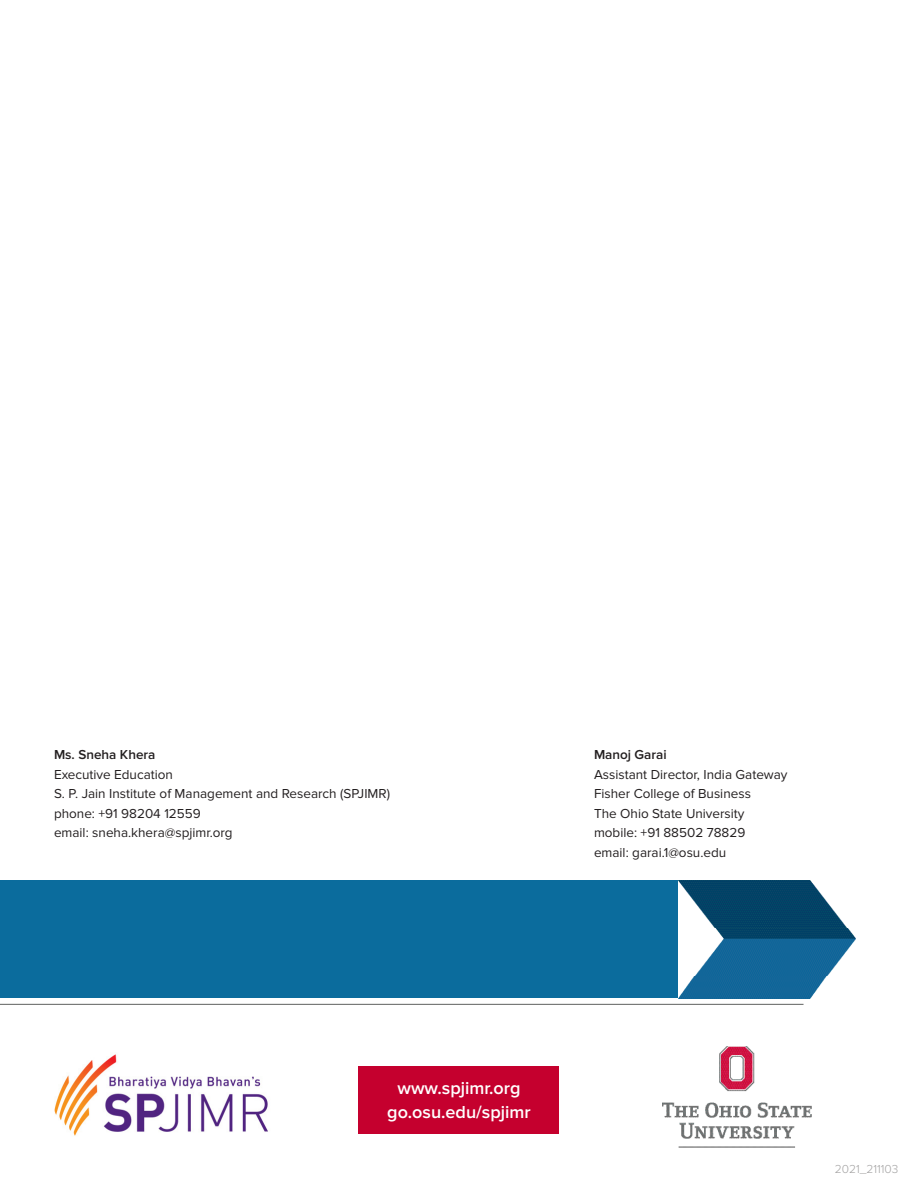
<style>
.page{position:relative;width:918px;height:1188px;background:#fff}
.page>*{position:absolute;margin:0;border:0;box-sizing:border-box;transform-origin:0 0}
.t1{font:600 18px "Proxima Nova";color:#fff}
.t2{font:13.5px/19.5px "Proxima Nova";color:#231f20}
.t3{font:600 13.5px "Proxima Nova";color:#231f20}
.t4{font:300 12px "Proxima Nova";color:#a3a2a2}
</style>
<div class="page">
<div style="left:0;top:880px;width:747px;height:118px;background:#0b6c9d"></div>
<hr style="left:0;top:1004px;width:804px;height:1px;background:#717271">
<img style="left:678px;top:880px;width:178px;height:118px">
<img style="left:662px;top:1047px;width:150px;height:100px">
<img style="left:54px;top:1054px;width:214px;height:82px">
<div style="left:359px;top:1066px;width:200px;height:68px;background:#c5002e"></div>
<p class="t3" style="left:54px;top:747px;width:103px">Ms. Sneha Khera</p>
<p class="t2" style="left:54px;top:765px;width:338px">Executive Education<br>S. P. Jain Institute of Management and Research (SPJIMR)</p>
<p class="t2" style="left:54px;top:804px;width:148px">phone: +91 98204 12559</p>
<p class="t2" style="left:54px;top:823px;width:180px">email: sneha.khera@spjimr.org</p>
<p class="t3" style="left:594px;top:747px;width:74px">Manoj Garai</p>
<p class="t2" style="left:594px;top:765px;width:195px">Assistant Director, India Gateway<br>Fisher College of Business</p>
<p class="t2" style="left:594px;top:804px;width:152px">The Ohio State University</p>
<p class="t2" style="left:594px;top:823px;width:153px">mobile: +91 88502 78829</p>
<p class="t2" style="left:594px;top:843px;width:134px">email: garai.1@osu.edu</p>
<p class="t1" style="left:397px;top:1078px;width:125px">www.spjimr.org</p>
<p class="t1" style="left:387px;top:1102px;width:145px">go.osu.edu/spjimr</p>
<p class="t4" style="left:835px;top:1162px;width:65px">2021_211103</p>
</div>
